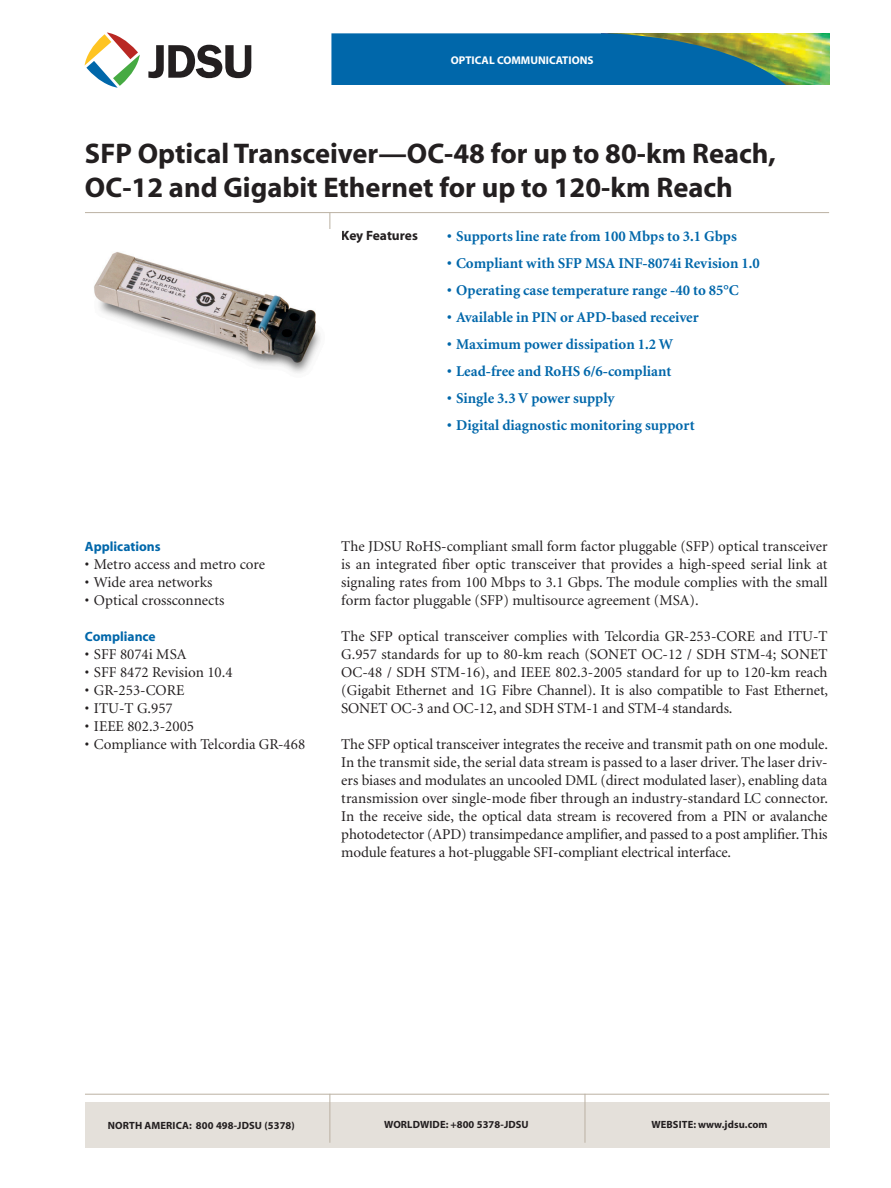
<style>
.page{position:relative;width:891px;height:1188px;background:#fff}
.page>*{position:absolute;margin:0;border:0;box-sizing:border-box;transform-origin:0 0}
.t1{font:28.5px/34.2px "Myriad MM 700 600";color:#231f20}
.t2{font:15px/18px "Minion";color:#231f20;text-align:justify}
.t3{font:700 15px "Minion";color:#0067aa}
.t4{font:13.5px "Myriad MM 700 600";color:#0067aa}
.t5{font:13.5px "Myriad MM 700 600";letter-spacing:-.005em;color:#231f20}
.t6{font:11.25px "Myriad MM 700 600";color:#fff}
.t7{font:10.5px "Myriad MM 700 600";letter-spacing:.01em;color:#231f20}
</style>
<div class="page">
<div style="left:85px;top:1103px;width:744px;height:45px;background:#e4e0da"></div>
<svg style="left:85px;top:32px;width:55px;height:56px"></svg>
<svg style="left:148px;top:45px;width:103px;height:33px"></svg>
<img style="left:786px;top:33px;width:43px;height:52px">
<svg style="left:331px;top:33px;width:455px;height:52px;background:#156f9c"></svg>
<hr style="left:85px;top:212px;width:744px;height:1px;background:#bbb1a3">
<hr style="left:330px;top:213px;width:1px;height:48px;background:#bbb1a3">
<hr style="left:85px;top:1094px;width:744px;height:1px;background:#bbb1a3">
<hr style="left:330px;top:1094px;width:1px;height:49px;background:#bbb1a3">
<hr style="left:585px;top:1094px;width:1px;height:49px;background:#bbb1a3">
<img style="left:94px;top:230px;width:237px;height:143px">
<p class="t6" style="left:451px;top:55px;width:144px">OPTICAL COMMUNICATIONS</p>
<h1 class="t1" style="left:85px;top:138px;width:693px">SFP Optical Transceiver—OC-48 for up to 80-km Reach,<br>OC-12 and Gigabit Ethernet for up to 120-km Reach</h1>
<p class="t5" style="left:341px;top:229px;width:78px">Key Features</p>
<p class="t3" style="left:447px;top:228px;width:291px">• Supports line rate from 100 Mbps to 3.1 Gbps</p>
<p class="t3" style="left:447px;top:255px;width:314px">• Compliant with SFP MSA INF-8074i Revision 1.0</p>
<p class="t3" style="left:447px;top:282px;width:293px">• Operating case temperature range -40 to 85°C</p>
<p class="t3" style="left:447px;top:309px;width:253px">• Available in PIN or APD-based receiver</p>
<p class="t3" style="left:447px;top:336px;width:228px">• Maximum power dissipation 1.2 W</p>
<p class="t3" style="left:447px;top:363px;width:226px">• Lead-free and RoHS 6/6-compliant</p>
<p class="t3" style="left:447px;top:390px;width:169px">• Single 3.3 V power supply</p>
<p class="t3" style="left:447px;top:417px;width:249px">• Digital diagnostic monitoring support</p>
<p class="t4" style="left:85px;top:540px;width:77px">Applications</p>
<p class="t2" style="left:85px;top:556px;width:182px">• Metro access and metro core</p>
<p class="t2" style="left:85px;top:574px;width:129px">• Wide area networks</p>
<p class="t2" style="left:85px;top:592px;width:141px">• Optical crossconnects</p>
<p class="t4" style="left:85px;top:630px;width:72px">Compliance</p>
<p class="t2" style="left:85px;top:646px;width:103px">• SFF 8074i MSA</p>
<p class="t2" style="left:85px;top:664px;width:149px">• SFF 8472 Revision 10.4</p>
<p class="t2" style="left:85px;top:682px;width:101px">• GR-253-CORE</p>
<p class="t2" style="left:85px;top:700px;width:89px">• ITU-T G.957</p>
<p class="t2" style="left:85px;top:718px;width:111px">• IEEE 802.3-2005</p>
<p class="t2" style="left:85px;top:736px;width:222px">• Compliance with Telcordia GR-468</p>
<p class="t2" style="left:341px;top:538px;width:488px">The JDSU RoHS-compliant small form factor pluggable (SFP) optical transceiver is an integrated fiber optic transceiver that provides a high-speed serial link at signaling rates from 100 Mbps to 3.1 Gbps. The module complies with the small form factor pluggable (SFP) multisource agreement (MSA).</p>
<p class="t2" style="left:341px;top:628px;width:488px">The SFP optical transceiver complies with Telcordia GR-253-CORE and ITU-T G.957 standards for up to 80-km reach (SONET OC-12 / SDH STM-4; SONET OC-48 / SDH STM-16), and IEEE 802.3-2005 standard for up to 120-km reach (Gigabit Ethernet and 1G Fibre Channel). It is also compatible to Fast Ethernet, SONET OC-3 and OC-12, and SDH STM-1 and STM-4 standards.</p>
<p class="t2" style="left:341px;top:736px;width:488px">The SFP optical transceiver integrates the receive and transmit path on one module.<br>In the transmit side, the serial data stream is passed to a laser driver. The laser driv&shy;ers biases and modulates an uncooled DML (direct modulated laser), enabling data transmission over single-mode fiber through an industry-standard LC connector.<br>In the receive side, the optical data stream is recovered from a PIN or avalanche photodetector (APD) transimpedance amplifier, and passed to a post amplifier. This module features a hot-pluggable SFI-compliant electrical interface.</p>
<p class="t7" style="left:108px;top:1120px;width:188px">NORTH AMERICA: 800 498-JDSU (5378)</p>
<p class="t7" style="left:384px;top:1120px;width:146px">WORLDWIDE: +800 5378-JDSU</p>
<p class="t7" style="left:651px;top:1119px;width:118px">WEBSITE: www.jdsu.com</p>
</div>
